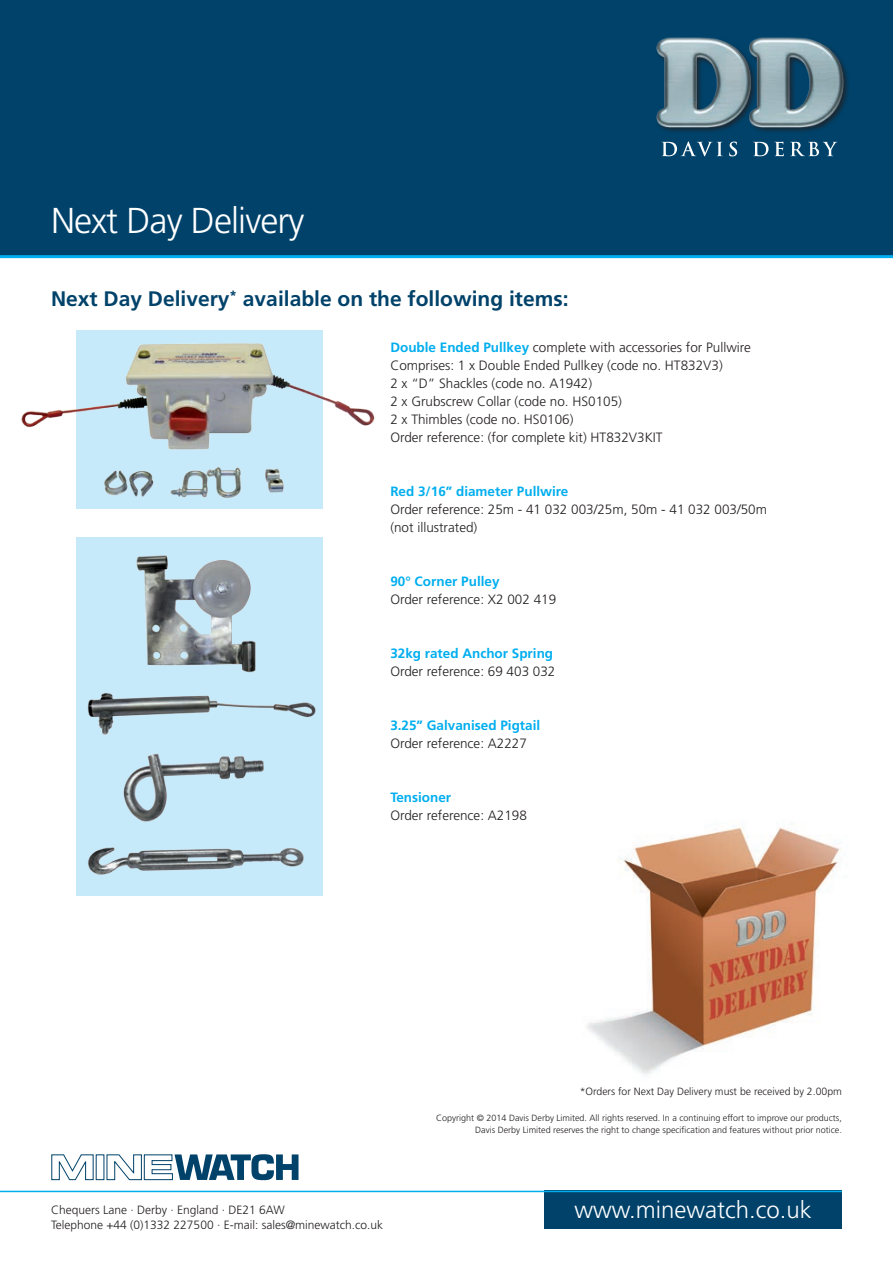
<style>
.page{position:relative;width:893px;height:1263px;background:#fff}
.page>*{position:absolute;margin:0;border:0;box-sizing:border-box;transform-origin:0 0}
.t1{font:300 36px "Frutiger";letter-spacing:-.025em;color:#fff}
.t2{font:300 24px "Frutiger";color:#fff}
.t3{font:700 21px "Frutiger";color:#00426a}
.t4{font:300 13.5px/18px "Frutiger";color:#231f20}
.t5{font:700 13.5px "Frutiger";color:#00aeef}
.t6{font:300 12px/15px "Frutiger";color:#231f20}
.t7{font:300 10.5px "Frutiger";color:#231f20}
.t8{font:300 9px/12px "Frutiger";color:#231f20;text-align:right}
.s1{font-weight:700;color:#00aeef}
</style>
<div class="page">
<div style="left:0;top:0;width:893px;height:255px;background:#00426a"></div>
<div style="left:544px;top:1191px;width:298px;height:38px;background:#00426a"></div>
<hr style="left:0;top:1191px;width:842px;height:1px;background:#00aeef">
<hr style="left:0;top:255px;width:893px;height:3px;background:#00aeef">
<div style="left:77px;top:331px;width:246px;height:178px;background:#c6eafa"></div>
<div style="left:77px;top:537px;width:246px;height:358px;background:#c6eafa"></div>
<svg style="left:662px;top:141px;width:61px;height:15px"></svg>
<svg style="left:729px;top:142px;width:8px;height:14px"></svg>
<svg style="left:753px;top:142px;width:15px;height:14px"></svg>
<svg style="left:774px;top:142px;width:10px;height:14px"></svg>
<svg style="left:790px;top:142px;width:47px;height:14px"></svg>
<img style="left:656px;top:37px;width:192px;height:95px">
<img style="left:586px;top:823px;width:255px;height:252px">
<img style="left:136px;top:555px;width:120px;height:118px">
<img style="left:87px;top:693px;width:229px;height:42px">
<img style="left:123px;top:753px;width:141px;height:69px">
<img style="left:87px;top:847px;width:217px;height:28px">
<img style="left:21px;top:335px;width:354px;height:173px">
<svg style="left:51px;top:1154px;width:247px;height:26px"></svg>
<h1 class="t1" style="left:51px;top:201px;width:255px">Next Day Delivery</h1>
<h3 class="t3" style="left:51px;top:286px;width:519px">Next Day Delivery<sup>*</sup> available on the following items:</h3>
<p class="t4" style="left:390px;top:338px;width:362px"><span class="s1">Double Ended Pullkey</span> complete with accessories for Pullwire Comprises: 1 x Double Ended Pullkey (code no. HT832V3)<br>2 x “D” Shackles (code no. A1942)<br>2 x Grubscrew Collar (code no. HS0105)<br>2 x Thimbles (code no. HS0106)<br>Order reference: (for complete kit) HT832V3KIT</p>
<p class="t5" style="left:390px;top:483px;width:180px">Red 3/16” diameter Pullwire</p>
<p class="t4" style="left:390px;top:500px;width:378px">Order reference: 25m - 41 032 003/25m, 50m - 41 032 003/50m (not illustrated)</p>
<p class="t5" style="left:390px;top:573px;width:111px">90° Corner Pulley</p>
<p class="t4" style="left:390px;top:590px;width:167px">Order reference: X2 002 419</p>
<p class="t5" style="left:390px;top:645px;width:164px">32kg rated Anchor Spring</p>
<p class="t4" style="left:390px;top:662px;width:167px">Order reference: 69 403 032</p>
<p class="t5" style="left:390px;top:717px;width:151px">3.25” Galvanised Pigtail</p>
<p class="t4" style="left:390px;top:734px;width:138px">Order reference: A2227</p>
<p class="t5" style="left:390px;top:789px;width:62px">Tensioner</p>
<p class="t4" style="left:390px;top:806px;width:138px">Order reference: A2198</p>
<p class="t7" style="left:580px;top:1085px;width:264px">*Orders for Next Day Delivery must be received by 2.00pm</p>
<p class="t6" style="left:51px;top:1202px;width:334px">Chequers Lane · Derby · England · DE21 6AW<br>Telephone +44 (0)1332 227500 · E-mail: sales@minewatch.co.uk</p>
<p class="t8" style="left:436px;top:1112px;width:407px">Copyright © 2014 Davis Derby Limited. All rights reserved. In a continuing effort to improve our products,<br>Davis Derby Limited reserves the right to change specification and features without prior notice.</p>
<h2 class="t2" style="left:574px;top:1196px;width:239px">www.minewatch.co.uk</h2>
</div>
